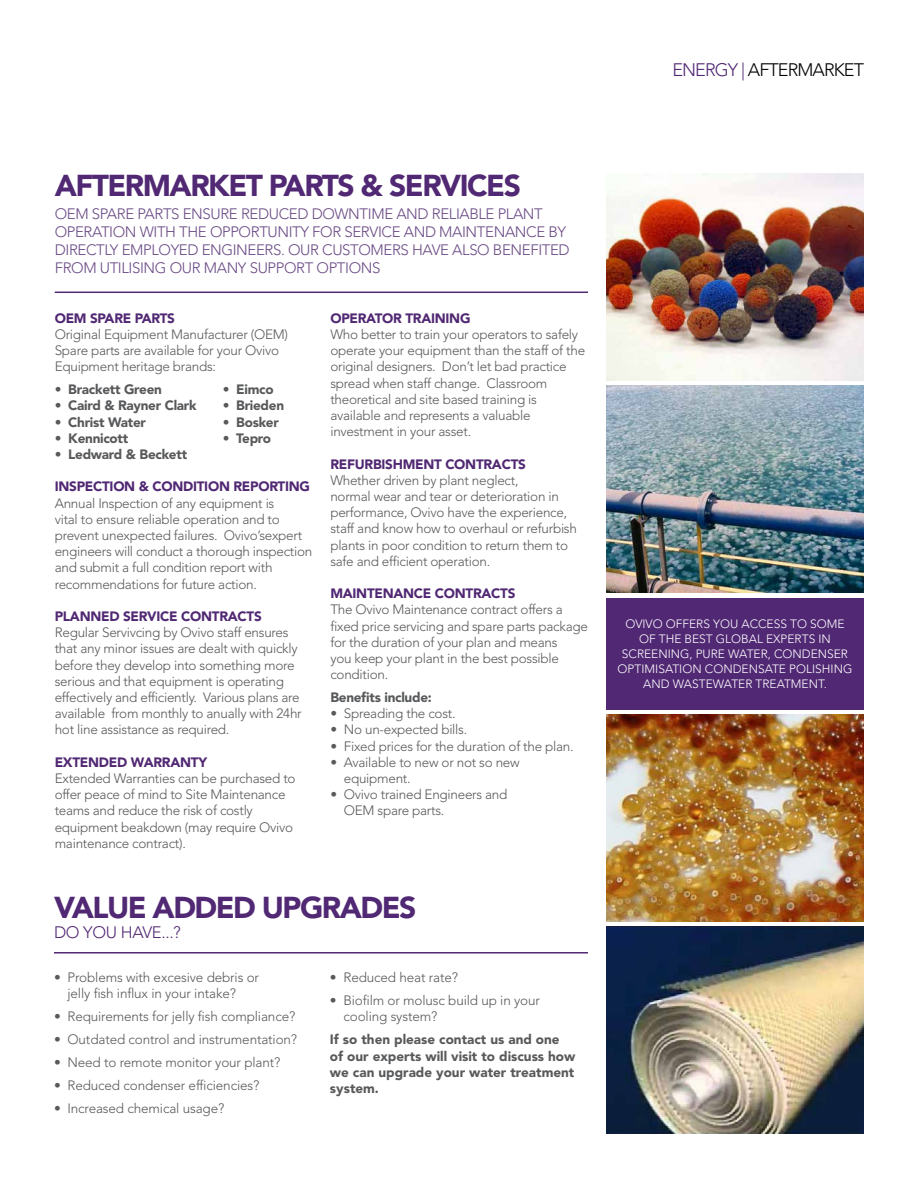
<style>
.page{position:relative;width:918px;height:1188px;background:#fff}
.page>*{position:absolute;margin:0;border:0;box-sizing:border-box;transform-origin:0 0}
.t1{font:900 30px "Avenir LT Std";letter-spacing:-.05em;color:#512873}
.t2{font:300 18px "Avenir LT Std";letter-spacing:-.05em;color:#000}
.t3{font:300 16.5px "Avenir LT Std";letter-spacing:-.02em;color:#512873}
.t4{font:300 15px/18px "Avenir LT Std";letter-spacing:-.025em;color:#6a4a85}
.t5{font:300 13.5px/16.2px "Avenir LT Std";letter-spacing:-.02em;color:#58595b}
.t6{font:900 13.5px "Avenir LT Std";letter-spacing:-.02em;color:#512873}
.t7{font:900 13.5px "Avenir LT Std";letter-spacing:-.02em;color:#58595b}
.t8{font:900 13.5px/16.2px "Avenir LT Std";color:#58595b}
.t9{font:300 12px/15px "Avenir LT Std";color:#fff;text-align:center}
.s1{color:#512873}
</style>
<div class="page">
<hr style="left:54px;top:952px;width:534px;height:2px;background:#512873">
<hr style="left:55px;top:292px;width:533px;height:1px;background:#512873">
<img style="left:606px;top:173px;width:258px;height:207px">
<img style="left:606px;top:715px;width:258px;height:207px">
<img style="left:606px;top:385px;width:258px;height:207px">
<img style="left:606px;top:927px;width:258px;height:207px">
<div style="left:606px;top:598px;width:258px;height:111px;background:#512873"></div>
<h2 class="t2" style="left:672px;top:59px;width:193px"><span class="s1">ENERGY |</span> AFTERMARKET</h2>
<h1 class="t1" style="left:55px;top:167px;width:468px">AFTERMARKET PARTS &amp; SERVICES</h1>
<p class="t4" style="left:55px;top:204px;width:516px">OEM SPARE PARTS ENSURE REDUCED DOWNTIME AND RELIABLE PLANT OPERATION WITH THE OPPORTUNITY FOR SERVICE AND MAINTENANCE BY DIRECTLY EMPLOYED ENGINEERS. OUR CUSTOMERS HAVE ALSO BENEFITED FROM UTILISING OUR MANY SUPPORT OPTIONS</p>
<p class="t6" style="left:55px;top:310px;width:122px">OEM SPARE PARTS</p>
<p class="t5" style="left:55px;top:326px;width:235px">Original Equipment Manufacturer (OEM)<br>Spare parts are available for your Ovivo<br>Equipment heritage brands:</p>
<p class="t7" style="left:55px;top:381px;width:109px">• Brackett Green</p>
<p class="t7" style="left:223px;top:381px;width:52px">• Eimco</p>
<p class="t7" style="left:55px;top:398px;width:143px">• Caird &amp; Rayner Clark</p>
<p class="t7" style="left:223px;top:398px;width:63px">• Brieden</p>
<p class="t7" style="left:55px;top:414px;width:93px">• Christ Water</p>
<p class="t7" style="left:223px;top:414px;width:58px">• Bosker</p>
<p class="t7" style="left:55px;top:430px;width:75px">• Kennicott</p>
<p class="t7" style="left:223px;top:430px;width:50px">• Tepro</p>
<p class="t7" style="left:55px;top:446px;width:134px">• Ledward &amp; Beckett</p>
<p class="t6" style="left:55px;top:479px;width:257px">INSPECTION &amp; CONDITION REPORTING</p>
<p class="t5" style="left:55px;top:495px;width:259px">Annual Inspection of any equipment is<br>vital to ensure reliable operation and to prevent unexpected failures. Ovivo’sexpert engineers will conduct a thorough inspection and submit a full condition report with recommendations for future action.</p>
<p class="t6" style="left:55px;top:608px;width:209px">PLANNED SERVICE CONTRACTS</p>
<p class="t5" style="left:55px;top:625px;width:249px">Regular Servivcing by Ovivo staff ensures that any minor issues are dealt with quickly before they develop into something more serious and that equipment is operating effectively and efficiently. Various plans are available from monthly to anually with 24hr hot line assistance as required.</p>
<p class="t6" style="left:55px;top:754px;width:154px">EXTENDED WARRANTY</p>
<p class="t5" style="left:55px;top:770px;width:242px">Extended Warranties can be purchased to offer peace of mind to Site Maintenance teams and reduce the risk of costly equipment beakdown (may require Ovivo maintenance contract).</p>
<p class="t6" style="left:330px;top:310px;width:142px">OPERATOR TRAINING</p>
<p class="t5" style="left:330px;top:326px;width:256px">Who better to train your operators to safely operate your equipment than the staff of the original designers. Don’t let bad practice spread when staff change. Classroom theoretical and site based training is available and represents a valuable investment in your asset.</p>
<p class="t6" style="left:330px;top:456px;width:197px">REFURBISHMENT CONTRACTS</p>
<p class="t5" style="left:330px;top:472px;width:248px">Whether driven by plant neglect,<br>normal wear and tear or deterioration in performance, Ovivo have the experience, staff and know how to overhaul or refurbish plants in poor condition to return them to safe and efficient operation.</p>
<p class="t6" style="left:330px;top:585px;width:187px">MAINTENANCE CONTRACTS</p>
<p class="t5" style="left:330px;top:602px;width:259px">The Ovivo Maintenance contract offers a fixed price servicing and spare parts package for the duration of your plan and means<br>you keep your plant in the best possible condition.</p>
<p class="t7" style="left:330px;top:689px;width:103px">Benefits include:</p>
<p class="t5" style="left:330px;top:706px;width:127px">• Spreading the cost.</p>
<p class="t5" style="left:330px;top:722px;width:138px">• No un-expected bills.</p>
<p class="t5" style="left:330px;top:738px;width:245px">• Fixed prices for the duration of the plan.</p>
<p class="t5" style="left:344px;top:754px;width:177px;text-indent:-14px">• Available to new or not so new equipment.</p>
<p class="t5" style="left:344px;top:787px;width:165px;text-indent:-14px">• Ovivo trained Engineers and<br>OEM spare parts.</p>
<h1 class="t1" style="left:54px;top:890px;width:364px">VALUE ADDED UPGRADES</h1>
<p class="t3" style="left:54px;top:923px;width:128px">DO YOU HAVE...?</p>
<p class="t5" style="left:68px;top:970px;width:193px;text-indent:-14px">• Problems with excesive debris or jelly fish influx in your intake?</p>
<p class="t5" style="left:54px;top:1009px;width:243px">• Requirements for jelly fish compliance?</p>
<p class="t5" style="left:54px;top:1032px;width:245px">• Outdated control and instrumentation?</p>
<p class="t5" style="left:54px;top:1055px;width:228px">• Need to remote monitor your plant?</p>
<p class="t5" style="left:54px;top:1078px;width:207px">• Reduced condenser efficiencies?</p>
<p class="t5" style="left:54px;top:1100px;width:172px">• Increased chemical usage?</p>
<p class="t5" style="left:330px;top:970px;width:130px">• Reduced heat rate?</p>
<p class="t5" style="left:343px;top:992px;width:198px;text-indent:-14px">• Biofilm or molusc build up in your cooling system?</p>
<p class="t8" style="left:330px;top:1031px;width:247px">If so then please contact us and one of our experts will visit to discuss how we can upgrade your water treatment system.</p>
<p class="t9" style="left:618px;top:616px;width:236px">OVIVO OFFERS YOU ACCESS TO SOME<br>OF THE BEST GLOBAL EXPERTS IN<br>SCREENING, PURE WATER, CONDENSER<br>OPTIMISATION CONDENSATE POLISHING<br>AND WASTEWATER TREATMENT.</p>
</div>
